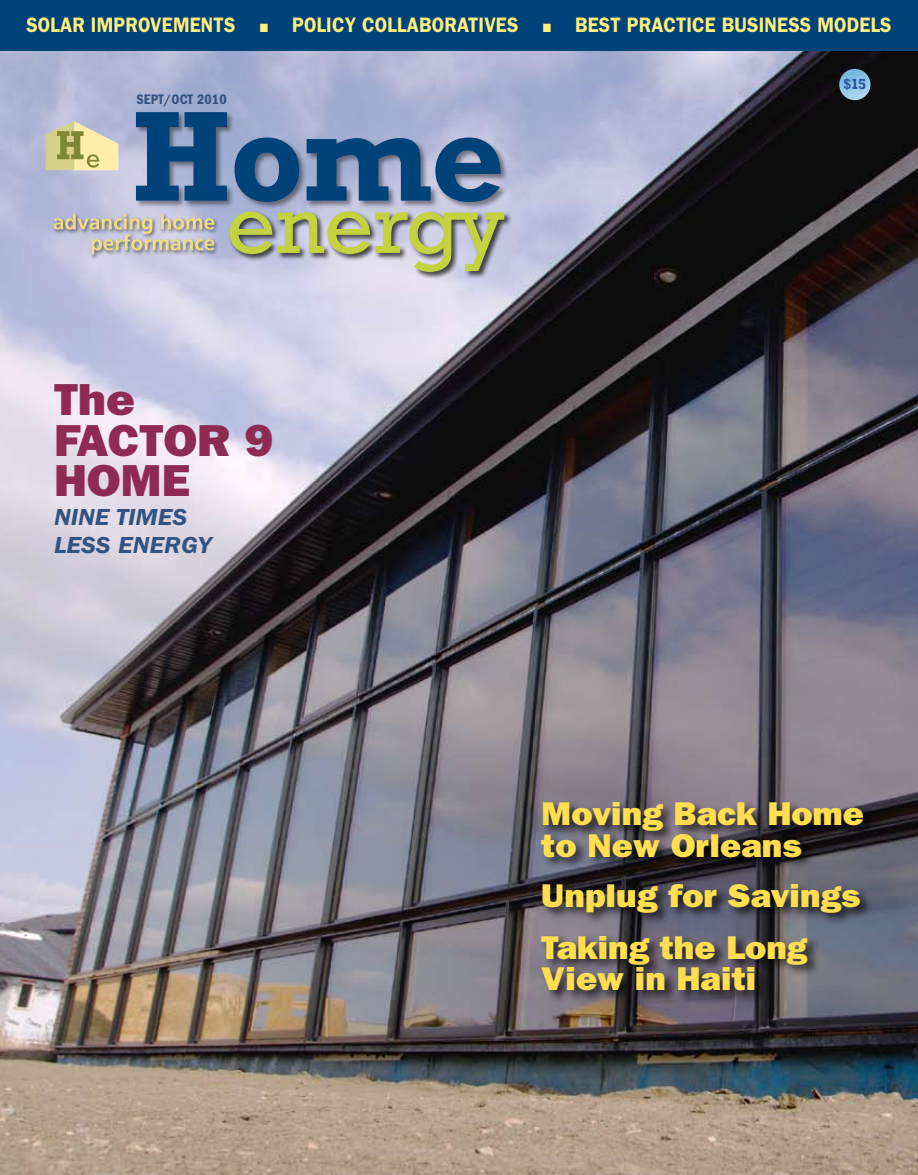
<style>
.page{position:relative;width:918px;height:1175px;background:#fff}
.page>*{position:absolute;margin:0;border:0;box-sizing:border-box;transform-origin:0 0}
.t1{font:45px/40.5px "ITC Franklin Gothic Std Hvy";color:#8f2b53;scale:1.07 1}
.t2{font:33px/31.5px "ITC Franklin Gothic Std Hvy";color:#ffde4f;scale:1.07 1}
.t3{font:italic 600 24px/28.5px "ITC Franklin Gothic Std";color:#325280;scale:1.07 1}
.t4{font:600 21px "ITC Franklin Gothic Std";letter-spacing:.01em;color:#ffed7c;scale:.9 1}
.t5{font:700 15px "Rockwell";color:#2d54a2}
.t6{font:14.25px "ITC Franklin Gothic Std Dm Cd";letter-spacing:.01em;color:#325280}
</style>
<div class="page">
<img style="left:0;top:50px;width:918px;height:1124px">
<div style="left:0;top:0;width:918px;height:50px;background:#00427a"></div>
<div style="left:228px;top:210px;width:284px;height:70px;background:#000;opacity:.7"></div>
<svg style="left:230px;top:211px;width:274px;height:61px;background:#b5bb96"></svg>
<div style="left:134px;top:111px;width:375px;height:99px;background:#000;opacity:.43"></div>
<svg style="left:136px;top:112px;width:365px;height:90px;background:#5478a2"></svg>
<svg style="left:46px;top:121px;width:72px;height:49px;background:#d0ca97"></svg>
<svg style="left:839px;top:69px;width:31px;height:31px"></svg>
<div style="left:52px;top:212px;width:168px;height:48px;background:#000;opacity:.5"></div>
<svg style="left:54px;top:214px;width:161px;height:40px;background:#c1bdb7"></svg>
<div style="left:539px;top:799px;width:337px;height:205px;background:#000;opacity:.75"></div>
<p class="t4" style="left:26px;top:12px;width:962px">SOLAR IMPROVEMENTS ▪ POLICY COLLABORATIVES ▪ BEST PRACTICE BUSI NESS MODELS</p>
<p class="t6" style="left:136px;top:91px;width:92px">SEPT/oct 2010</p>
<h1 class="t1" style="left:54px;top:379px;width:206px">The<br>Facto r 9<br>Home</h1>
<p class="t3" style="left:54px;top:503px;width:149px">NINE TIMES<br>LESS ENERGY</p>
<p class="t5" style="left:843px;top:75px;width:25px">$15</p>
<p class="t2" style="left:541px;top:798px;width:303px">Moving Back Home to New Orleans</p>
<p class="t2" style="left:541px;top:869px;width:300px;line-height:51.8px">Unplug for Savings<br>Taking the Long</p>
<p class="t2" style="left:541px;top:963px;width:203px">View in Haiti</p>
</div>
